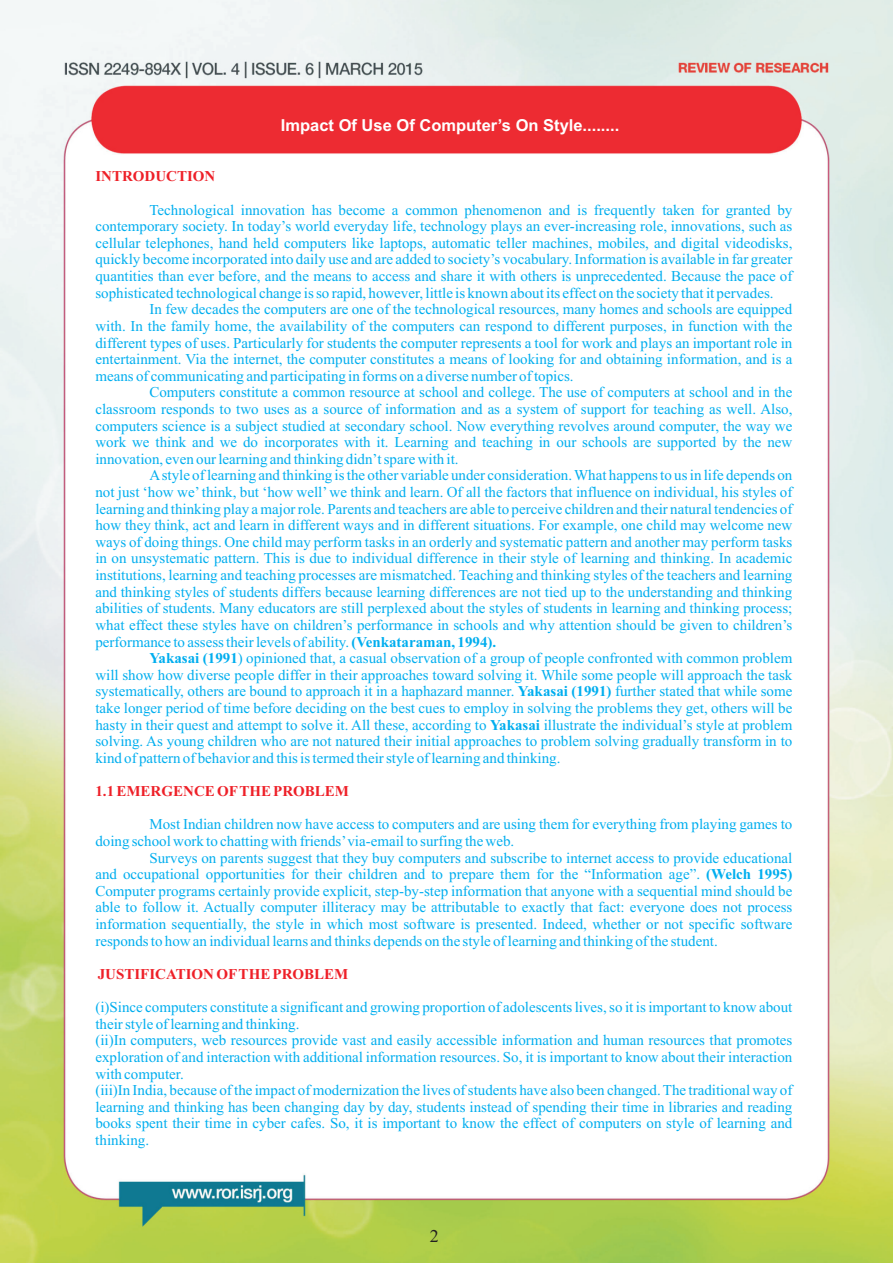
<style>
.page{position:relative;width:893px;height:1263px;background:#fff}
.page>*{position:absolute;margin:0;border:0;box-sizing:border-box;transform-origin:0 0}
.t1{font:18px "Times New Roman";color:#231f20}
.t2{font:700 16.5px "Arial";color:#fff}
.t3{font:15px/16.6px "Times New Roman";color:#00aeef;text-align:justify}
.t4{font:700 15px "Times New Roman";color:#ee2028}
.s1{font-weight:700}
</style>
<div class="page">
<img style="left:0;top:0;width:893px;height:1263px">
<p class="t4" style="left:95px;top:171px;width:122px">INTRODUCTION</p>
<p class="t2" style="left:281px;top:119px;width:340px">Impact Of Use Of Computer’s On Style........</p>
<p class="t3" style="left:95px;top:203px;width:698px;text-indent:54px">Technological innovation has become a common phenomenon and is frequently taken for granted by contemporary society. In today’s world everyday life, technology plays an ever-increasing role, innovations, such as cellular telephones, hand held computers like laptops, automatic teller machines, mobiles, and digital videodisks, quickly become incorporated into daily use and are added to society’s vocabulary. Information is available in far greater quantities than ever before, and the means to access and share it with others is unprecedented. Because the pace of sophisticated technological change is so rapid, however, little is known about its effect on the society that it pervades.</p>
<p class="t3" style="left:95px;top:302px;width:698px;text-indent:54px">In few decades the computers are one of the technological resources, many homes and schools are equipped with. In the family home, the availability of the computers can respond to different purposes, in function with the different types of uses. Particularly for students the computer represents a tool for work and plays an important role in entertainment. Via the internet, the computer constitutes a means of looking for and obtaining information, and is a means of communicating and participating in forms on a diverse number of topics.</p>
<p class="t3" style="left:95px;top:385px;width:698px;text-indent:54px">Computers constitute a common resource at school and college. The use of computers at school and in the classroom responds to two uses as a source of information and as a system of support for teaching as well. Also, computers science is a subject studied at secondary school. Now everything revolves around computer, the way we work we think and we do incorporates with it. Learning and teaching in our schools are supported by the new innovation, even our learning and thinking didn’t spare with it.</p>
<p class="t3" style="left:95px;top:468px;width:699px;text-indent:54px">Astyle of learning and thinking is the other variable under consideration. What happens to us in life depends on not just ‘how we’think, but ‘how well’ we think and learn. Of all the factors that influence on individual, his styles of learning and thinking play a major role. Parents and teachers are able to perceive children and their natural tendencies of how they think, act and learn in different ways and in different situations. For example, one child may welcome new ways of doing things. One child may perform tasks in an orderly and systematic pattern and another may perform tasks in on unsystematic pattern. This is due to individual difference in their style of learning and thinking. In academic institutions, learning and teaching processes are mismatched. Teaching and thinking styles of the teachers and learning and thinking styles of students differs because learning differences are not tied up to the understanding and thinking abilities of students. Many educators are still perplexed about the styles of students in learning and thinking process; what effect these styles have on children’s performance in schools and why attention should be given to children’s performance to assess their levels of ability. <span class="s1">(Venkataraman, 1994).</span></p>
<p class="t3" style="left:95px;top:651px;width:698px;text-indent:54px"><span class="s1">Yakasai (1991</span>) opinioned that, a casual observation of a group of people confronted with common problem will show how diverse people differ in their approaches toward solving it. While some people will approach the task systematically, others are bound to approach it in a haphazard manner. <span class="s1">Yakasai (1991)</span> further stated that while some take longer period of time before deciding on the best cues to employ in solving the problems they get, others will be hasty in their quest and attempt to solve it. All these, according to <span class="s1">Yakasai</span> illustrate the individual’s style at problem solving. As young children who are not natured their initial approaches to problem solving gradually transform in to kind of pattern of behavior and this is termed their style of learning and thinking.</p>
<p class="t4" style="left:95px;top:786px;width:255px">1.1 EMERGENCE OFTHE PROBLEM</p>
<p class="t3" style="left:95px;top:817px;width:698px;text-indent:54px">Most Indian children now have access to computers and are using them for everything from playing games to doing school work to chatting with friends’via-email to surfing the web.</p>
<p class="t3" style="left:95px;top:851px;width:698px;text-indent:54px">Surveys on parents suggest that they buy computers and subscribe to internet access to provide educational and occupational opportunities for their children and to prepare them for the “Information age”. <span class="s1">(Welch 1995)<br></span>Computer programs certainly provide explicit, step-by-step information that anyone with a sequential mind should be able to follow it. Actually computer illiteracy may be attributable to exactly that fact: everyone does not process information sequentially, the style in which most software is presented. Indeed, whether or not specific software responds to how an individual learns and thinks depends on the style of learning and thinking of the student.</p>
<p class="t4" style="left:98px;top:969px;width:252px">JUSTIFICATION OFTHE PROBLEM</p>
<p class="t3" style="left:95px;top:1000px;width:698px;text-align:left">(i)Since computers constitute a significant and growing proportion of adolescents lives, so it is important to know about their style of learning and thinking.<br>(ii)In computers, web resources provide vast and easily accessible information and human resources that promotes exploration of and interaction with additional information resources. So, it is important to know about their interaction with computer.<br>(iii)In India, because of the impact of modernization the lives of students have also been changed. The traditional way of learning and thinking has been changing day by day, students instead of spending their time in libraries and reading books spent their time in cyber cafes. So, it is important to know the effect of computers on style of learning and thinking.</p>
<p class="t1" style="left:430px;top:1229px;width:10px">2</p>
</div>
